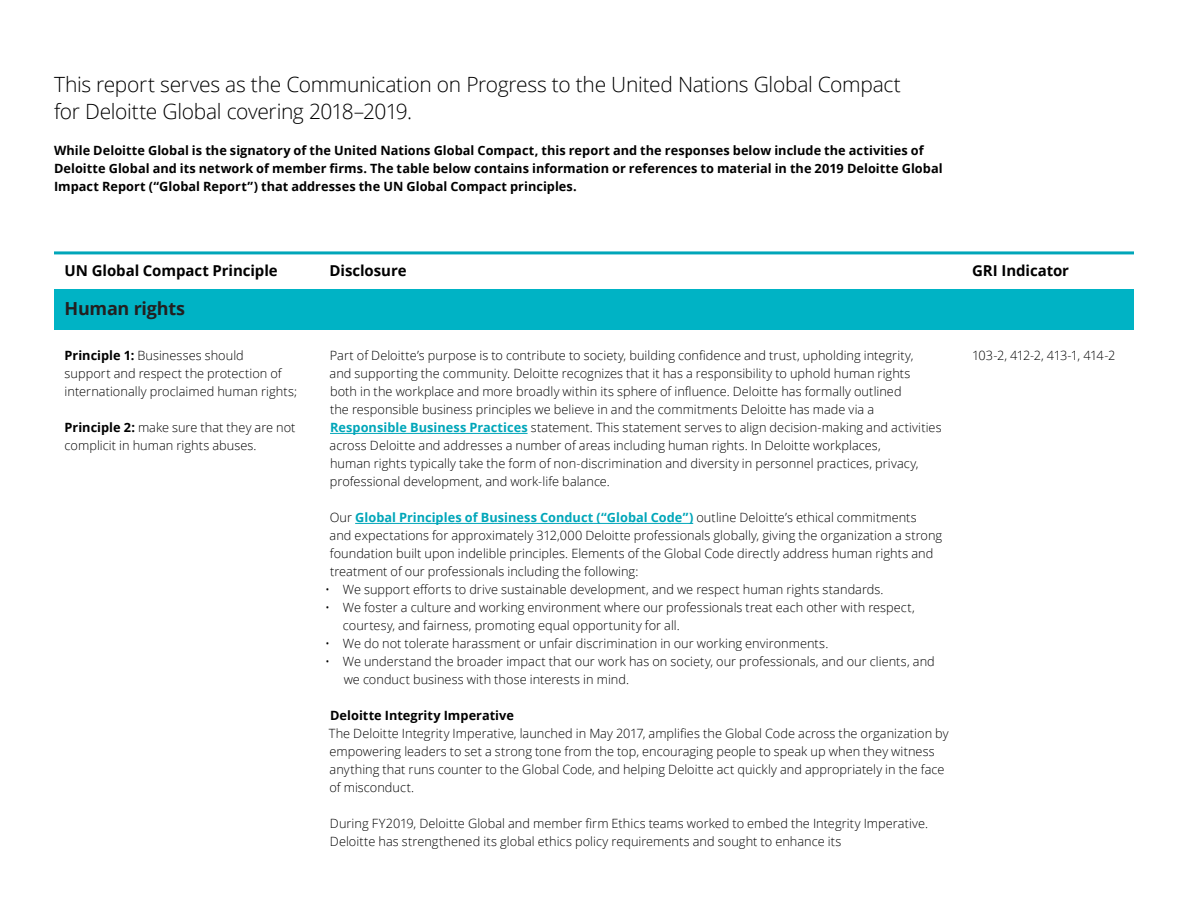
<style>
.page{position:relative;width:1188px;height:918px;background:#fff}
.page>*{position:absolute;margin:0;border:0;box-sizing:border-box;transform-origin:0 0}
.Introduction__14_18p{font:300 21px/27px "Open Sans";letter-spacing:-.015em;color:#000}
.Introduction__14_18p-2{font:700 18px "Open Sans";letter-spacing:-.015em;color:#231f20}
.Body_copy__8_5_12pt{font:700 15px "Open Sans";letter-spacing:-.005em;color:#000}
.Body_copy__8_5_12pt-2{font:300 12.75px/18px "Open Sans";letter-spacing:.005em;color:#000}
.Introduction_small{font:700 12.75px/18px "Open Sans";letter-spacing:.005em;color:#000}
.Body_copy__8_5_12pt-3{font:700 12.75px "Open Sans";color:#000}
.Body_copy__8_5_12pt-4{font:300 12.75px "Open Sans";letter-spacing:-.05em;color:#000}
.s1{font-weight:700}
.s2{font-weight:700;color:#00a6b9}
</style>
<div class="page">
<hr style="left:330px;top:433px;width:198px;height:1px;background:#00a6b9">
<hr style="left:355px;top:523px;width:338px;height:1px;background:#00a6b9">
<hr style="left:54px;top:251px;width:1080px;height:3px;background:#00a6b9">
<div style="left:54px;top:289px;width:1080px;height:41px;background:#00b3c5"></div>
<p class="Introduction__14_18p" style="left:54px;top:70px;width:849px">This report serves as the Communication on Progress to the United Nations Global Compact for Deloitte Global covering 2018–2019.</p>
<p class="Introduction_small" style="left:54px;top:141px;width:890px">While Deloitte Global is the signatory of the United Nations Global Compact, this report and the responses below include the activities of<br>Deloitte Global and its network of member firms. The table below contains information or references to material in the 2019 Deloitte Global<br>Impact Report (“Global Report”) that addresses the UN Global Compact principles.</p>
<p class="Body_copy__8_5_12pt" style="left:65px;top:260px;width:215px">UN Global Compact Principle</p>
<p class="Introduction__14_18p-2" style="left:65px;top:295px;width:122px">Human rights</p>
<p class="Body_copy__8_5_12pt-2" style="left:65px;top:346px;width:234px"><span class="s1">Principle 1:</span> Businesses should<br>support and respect the protection of internationally proclaimed human rights;</p>
<p class="Body_copy__8_5_12pt-2" style="left:65px;top:418px;width:232px"><span class="s1">Principle 2:</span> make sure that they are not complicit in human rights abuses.</p>
<p class="Body_copy__8_5_12pt" style="left:329px;top:260px;width:79px">Disclosure</p>
<p class="Body_copy__8_5_12pt" style="left:972px;top:260px;width:99px">GRI Indicator</p>
<p class="Body_copy__8_5_12pt-2" style="left:330px;top:346px;width:585px">Part of Deloitte’s purpose is to contribute to society, building confidence and trust, upholding integrity,</p>
<p class="Body_copy__8_5_12pt-4" style="left:972px;top:347px;width:145px">103-2, 412-2, 413-1, 414-2</p>
<p class="Body_copy__8_5_12pt-2" style="left:330px;top:364px;width:614px">and supporting the community. Deloitte recognizes that it has a responsibility to uphold human rights<br>both in the workplace and more broadly within its sphere of influence. Deloitte has formally outlined<br>the responsible business principles we believe in and the commitments Deloitte has made via a <span class="s2">Responsible Business Practices</span> statement. This statement serves to align decision-making and activities across Deloitte and addresses a number of areas including human rights. In Deloitte workplaces,<br>human rights typically take the form of non-discrimination and diversity in personnel practices, privacy, professional development, and work-life balance.</p>
<p class="Body_copy__8_5_12pt-2" style="left:330px;top:508px;width:614px">Our <span class="s2">Global Principles of Business Conduct (“Global Code”)</span> outline Deloitte’s ethical commitments<br>and expectations for approximately 312,000 Deloitte professionals globally, giving the organization a strong foundation built upon indelible principles. Elements of the Global Code directly address human rights and treatment of our professionals including the following:</p>
<p class="Body_copy__8_5_12pt-2" style="left:325px;top:580px;width:560px">• We support efforts to drive sustainable development, and we respect human rights standards.</p>
<p class="Body_copy__8_5_12pt-2" style="left:343px;top:598px;width:573px;text-indent:-18px">• We foster a culture and working environment where our professionals treat each other with respect, courtesy, and fairness, promoting equal opportunity for all.</p>
<p class="Body_copy__8_5_12pt-2" style="left:325px;top:634px;width:505px">• We do not tolerate harassment or unfair discrimination in our working environments.</p>
<p class="Body_copy__8_5_12pt-2" style="left:344px;top:652px;width:593px;text-indent:-18px">• We understand the broader impact that our work has on society, our professionals, and our clients, and we conduct business with those interests in mind.</p>
<p class="Body_copy__8_5_12pt-3" style="left:330px;top:707px;width:185px">Deloitte Integrity Imperative</p>
<p class="Body_copy__8_5_12pt-2" style="left:329px;top:724px;width:622px">The Deloitte Integrity Imperative, launched in May 2017, amplifies the Global Code across the organization by empowering leaders to set a strong tone from the top, encouraging people to speak up when they witness anything that runs counter to the Global Code, and helping Deloitte act quickly and appropriately in the face of misconduct.</p>
<p class="Body_copy__8_5_12pt-2" style="left:330px;top:814px;width:600px">During FY2019, Deloitte Global and member firm Ethics teams worked to embed the Integrity Imperative.<br>Deloitte has strengthened its global ethics policy requirements and sought to enhance its</p>
</div>
